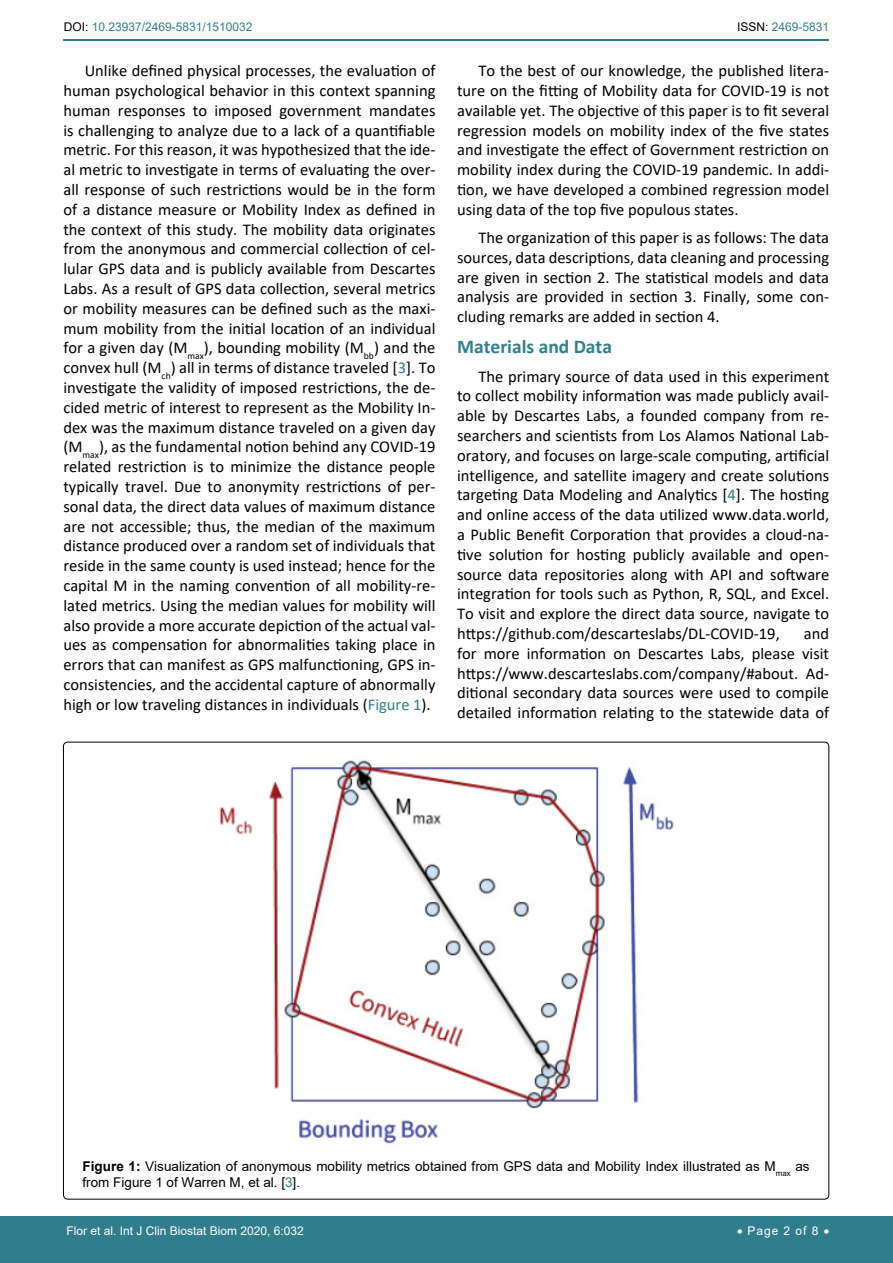
<style>
.page{position:relative;width:893px;height:1263px;background:#fff}
.page>*{position:absolute;margin:0;border:0;box-sizing:border-box;transform-origin:0 0}
.t1{font:700 19.5px "Calibri";color:#30808d}
.t2{font:16.5px/19.8px "Calibri";color:#000;text-align:justify}
.t3{font:13.5px/16.2px "Arial";color:#000}
.t4{font:12px "Arial";color:#fff}
.t5{font:12px "Arial";color:#30808d}
.s1{color:#000}
.s2{color:#30808d}
.s3{font-weight:700}
</style>
<div class="page">
<hr style="left:64px;top:40px;width:765px;height:1px;background:#30808d">
<div style="left:0;top:1217px;width:893px;height:46px;background:#307d8d"></div>
<img style="left:219px;top:760px;width:455px;height:386px">
<p class="t5" style="left:64px;top:19px;width:190px"><span class="s1">DOI:</span> 10.23937/2469-5831/1510032</p>
<p class="t5" style="left:737px;top:19px;width:94px"><span class="s1">ISSN:</span> 2469-5831</p>
<p class="t2" style="left:63px;top:60px;width:374px;text-indent:21px">Unlike defined physical processes, the evaluation of human psychological behavior in this context spanning human responses to imposed government mandates is challenging to analyze due to a lack of a quantifiable metric. For this reason, it was hypothesized that the ide&shy;al metric to investigate in terms of evaluating the over&shy;all response of such restrictions would be in the form of a distance measure or Mobility Index as defined in the context of this study. The mobility data originates from the anonymous and commercial collection of cel&shy;lular GPS data and is publicly available from Descartes Labs. As a result of GPS data collection, several metrics or mobility measures can be defined such as the maxi&shy;mum mobility from the initial location of an individual for a given day (M<sub>max</sub>), bounding mobility (M<sub>bb</sub>) and the convex hull (M<sub>ch</sub>) all in terms of distance traveled [<span class="s2">3</span>]. To investigate the validity of imposed restrictions, the de&shy;cided metric of interest to represent as the Mobility In&shy;dex was the maximum distance traveled on a given day (M<sub>max</sub>), as the fundamental notion behind any COVID-19 related restriction is to minimize the distance people typically travel. Due to anonymity restrictions of per&shy;sonal data, the direct data values of maximum distance are not accessible; thus, the median of the maximum distance produced over a random set of individuals that reside in the same county is used instead; hence for the capital M in the naming convention of all mobility-re&shy;lated metrics. Using the median values for mobility will also provide a more accurate depiction of the actual val&shy;ues as compensation for abnormalities taking place in errors that can manifest as GPS malfunctioning, GPS in&shy;consistencies, and the accidental capture of abnormally high or low traveling distances in individuals (<span class="s2">Figure 1</span>).</p>
<p class="t2" style="left:457px;top:60px;width:374px;text-indent:21px">To the best of our knowledge, the published litera&shy;ture on the fitting of Mobility data for COVID-19 is not available yet. The objective of this paper is to fit several regression models on mobility index of the five states and investigate the effect of Government restriction on mobility index during the COVID-19 pandemic. In addi&shy;tion, we have developed a combined regression model using data of the top five populous states.</p>
<p class="t2" style="left:457px;top:227px;width:374px;text-indent:21px">The organization of this paper is as follows: The data sources, data descriptions, data cleaning and processing are given in section 2. The statistical models and data analysis are provided in section 3. Finally, some con&shy;cluding remarks are added in section 4.</p>
<p class="t1" style="left:457px;top:333px;width:156px">Materials and Data</p>
<p class="t2" style="left:457px;top:366px;width:374px;text-indent:21px">The primary source of data used in this experiment to collect mobility information was made publicly avail&shy;able by Descartes Labs, a founded company from re&shy;searchers and scientists from Los Alamos National Lab&shy;oratory, and focuses on large-scale computing, artificial intelligence, and satellite imagery and create solutions targeting Data Modeling and Analytics [<span class="s2">4</span>]. The hosting and online access of the data utilized www.data.world, a Public Benefit Corporation that provides a cloud-na&shy;tive solution for hosting publicly available and open&shy;source data repositories along with API and software integration for tools such as Python, R, SQL, and Excel.<br>To visit and explore the direct data source, navigate to https://github.com/descarteslabs/DL-COVID-19,</p>
<p class="t2" style="left:457px;top:623px;width:374px;text-indent:347px">and for more information on Descartes Labs, please visit https://www.descarteslabs.com/company/#about. Ad&shy;ditional secondary data sources were used to compile detailed information relating to the statewide data of</p>
<p class="t3" style="left:83px;top:1158px;width:729px"><span class="s3">Figure 1:</span> Visualization of anonymous mobility metrics obtained from GPS data and Mobility Index illustrated as M<sub>max</sub> as from Figure 1 of Warren M, et al. [<span class="s2">3</span>].</p>
<p class="t4" style="left:66px;top:1223px;width:239px">Flor et al. Int J Clin Biostat Biom 2020, 6:032</p>
<p class="t4" style="left:737px;top:1223px;width:94px">• Page 2 of 8 •</p>
</div>
